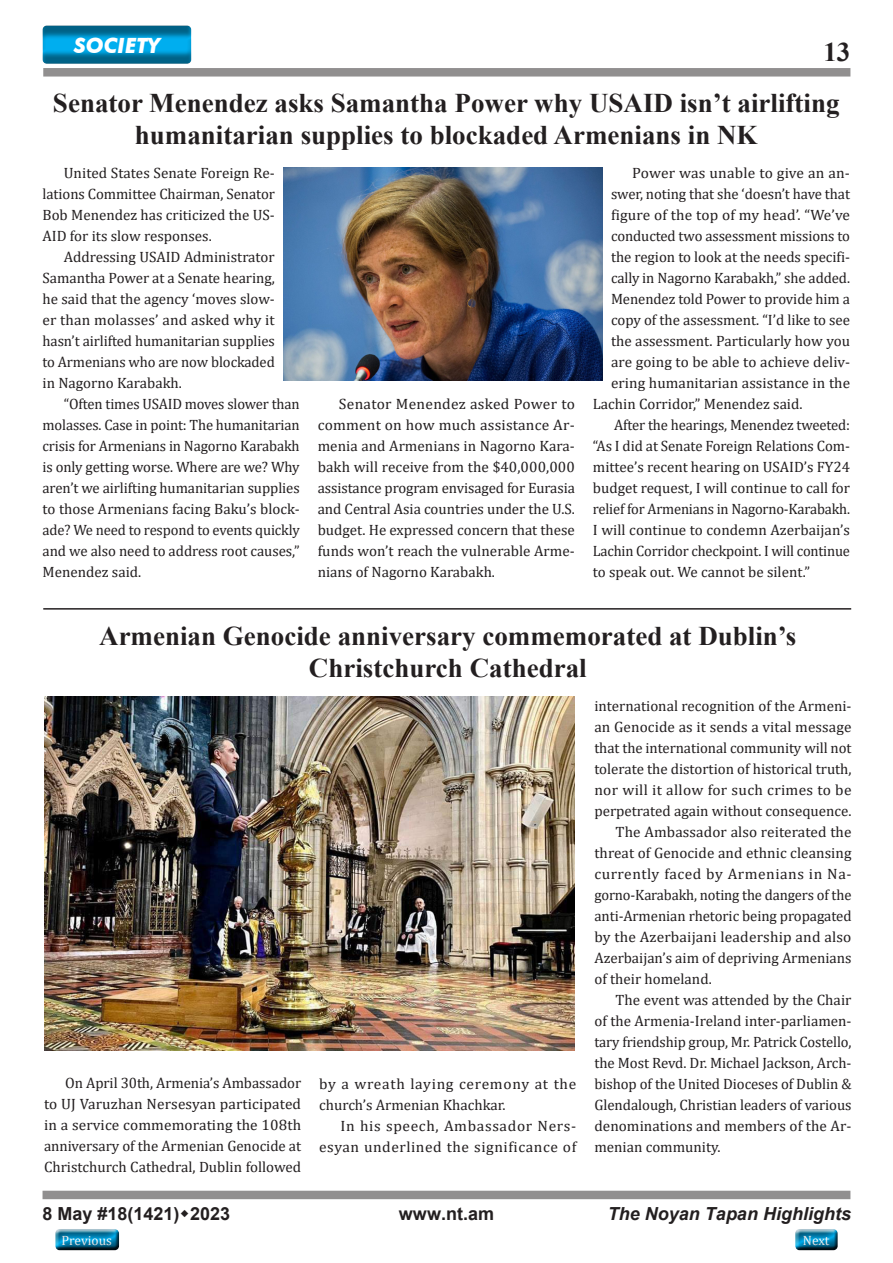
<style>
.page{position:relative;width:893px;height:1263px;background:#fff}
.page>*{position:absolute;margin:0;border:0;box-sizing:border-box;transform-origin:0 0}
.t1{font:700 27px/51px "Times New Roman";color:#231f20}
.t2{font:italic 700 21px "Futura BT";color:#fff}
.t3{font:700 18px "Arial";color:#231f20}
.t4{font:italic 700 18px "Arial";color:#231f20}
.t5{font:15px/21px "Cambria";color:#231f20;text-align:justify}
.t6{font:15px/21px "Cambria";letter-spacing:.035em;color:#231f20;text-align:right}
.t7{font:15px/21px "Cambria";letter-spacing:.025em;color:#231f20}
.t8{font:13.5px "Cambria";color:#fff}
</style>
<div class="page">
<div style="left:792px;top:1228px;width:50px;height:27px;background:#231f20;opacity:.75"></div>
<div style="left:52px;top:1228px;width:72px;height:27px;background:#231f20;opacity:.75"></div>
<div style="left:43px;top:68px;width:807px;height:9px;background:#918f8f"></div>
<div style="left:43px;top:1191px;width:807px;height:8px;background:#918f8f"></div>
<div style="left:41px;top:24px;width:152px;height:41px;background:#231f20;opacity:.5"></div>
<hr style="left:43px;top:608px;width:808px;height:2px;background:#231f20">
<img style="left:44px;top:697px;width:531px;height:353px">
<img style="left:284px;top:168px;width:318px;height:212px">
<h2 class="t2" style="left:74px;top:32px;width:88px">SOCIETY</h2>
<h1 class="t1" style="left:53px;top:25px;width:799px;text-indent:770px">13<br>Senator Menendez asks Samantha Power why USAID isn’t airlifting</h1>
<h1 class="t1" style="left:135px;top:109px;width:624px">humanitarian supplies to blockaded Armenians in NK</h1>
<p class="t5" style="left:43px;top:162px;width:234px;text-indent:21px">United States Senate Foreign Re&shy;lations Committee Chairman, Senator Bob Menendez has criticized the US-AID for its slow responses.</p>
<p class="t5" style="left:43px;top:246px;width:234px;text-indent:21px">Addressing USAID Administrator Samantha Power at a Senate hearing, he said that the agency ‘moves slow&shy;er than molasses’ and asked why it hasn’t airlifted humanitarian supplies to Armenians who are now blockaded in Nagorno Karabakh.</p>
<p class="t5" style="left:43px;top:393px;width:259px;text-indent:21px">“Often times USAID moves slower than molasses. Case in point: The humanitarian crisis for Armenians in Nagorno Karabakh is only getting worse. Where are we? Why aren’t we airlifting humanitarian supplies to those Armenians facing Baku’s block&shy;ade? We need to respond to events quickly and we also need to address root causes,” Menendez said.</p>
<p class="t5" style="left:318px;top:393px;width:259px;text-indent:21px">Senator Menendez asked Power to comment on how much assistance Ar&shy;menia and Armenians in Nagorno Kara&shy;bakh will receive from the $40,000,000 assistance program envisaged for Eurasia and Central Asia countries under the U.S. budget. He expressed concern that these funds won’t reach the vulnerable Arme&shy;nians of Nagorno Karabakh.</p>
<p class="t5" style="left:632px;top:162px;width:219px">Power was unable to give an an-</p>
<p class="t5" style="left:611px;top:183px;width:241px">swer, noting that she ‘doesn’t have that</p>
<p class="t5" style="left:611px;top:204px;width:241px">figure of the top of my head’. “We’ve</p>
<p class="t5" style="left:611px;top:225px;width:240px">conducted two assessment missions to</p>
<p class="t5" style="left:611px;top:246px;width:241px">the region to look at the needs specifi-</p>
<p class="t5" style="left:611px;top:267px;width:241px">cally in Nagorno Karabakh,” she added.</p>
<p class="t5" style="left:611px;top:288px;width:241px">Menendez told Power to provide him a</p>
<p class="t5" style="left:611px;top:309px;width:241px">copy of the assessment. “I’d like to see</p>
<p class="t5" style="left:611px;top:330px;width:241px">the assessment. Particularly how you</p>
<p class="t5" style="left:611px;top:351px;width:241px">are going to be able to achieve deliv-</p>
<p class="t5" style="left:611px;top:372px;width:241px">ering humanitarian assistance in the</p>
<p class="t5" style="left:593px;top:393px;width:211px">Lachin Corridor,” Menendez said.</p>
<p class="t5" style="left:593px;top:414px;width:259px;text-indent:21px">After the hearings, Menendez tweeted: “As I did at Senate Foreign Relations Com&shy;mittee’s recent hearing on USAID’s FY24 budget request, I will continue to call for relief for Armenians in Nagorno-Karabakh.<br>I will continue to condemn Azerbaijan’s Lachin Corridor checkpoint. I will continue to speak out. We cannot be silent.”</p>
<h1 class="t1" style="left:99px;top:619px;width:699px;line-height:32.4px;text-align:center">Armenian Genocide anniversary commemorated at Dublin’s<br>Christchurch Cathedral</h1>
<p class="t5" style="left:44px;top:1072px;width:259px;text-indent:21px">On April 30th, Armenia’s Ambassador to UJ Varuzhan Nersesyan participated in a service commemorating the 108th anniversary of the Armenian Genocide at Christchurch Cathedral, Dublin followed</p>
<p class="t7" style="left:319px;top:1073px;width:259px">by a wreath laying ceremony at the church’s Armenian Khachkar.</p>
<p class="t6" style="left:319px;top:1115px;width:259px">In his speech, Ambassador Ners&shy;esyan underlined the significance of</p>
<p class="t5" style="left:594px;top:695px;width:259px">international recognition of the Armeni&shy;an Genocide as it sends a vital message that the international community will not tolerate the distortion of historical truth, nor will it allow for such crimes to be perpetrated again without consequence.</p>
<p class="t5" style="left:594px;top:821px;width:259px;text-indent:21px">The Ambassador also reiterated the threat of Genocide and ethnic cleansing currently faced by Armenians in Na&shy;gorno-Karabakh, noting the dangers of the anti-Armenian rhetoric being propagated by the Azerbaijani leadership and also Azerbaijan’s aim of depriving Armenians of their homeland.</p>
<p class="t5" style="left:594px;top:989px;width:259px;text-indent:21px">The event was attended by the Chair of the Armenia-Ireland inter-parliamen&shy;tary friendship group, Mr. Patrick Costello, the Most Revd. Dr. Michael Jackson, Arch&shy;bishop of the United Dioceses of Dublin &amp; Glendalough, Christian leaders of various denominations and members of the Ar&shy;menian community.</p>
<p class="t3" style="left:43px;top:1201px;width:189px">8 May #18(1421) 2023</p>
<p class="t3" style="left:399px;top:1201px;width:97px">www.nt.am</p>
<p class="t4" style="left:608px;top:1202px;width:245px">The Noyan Tapan Highlights</p>
<p class="t8" style="left:62px;top:1232px;width:52px">Previous</p>
<p class="t8" style="left:803px;top:1232px;width:28px">Next</p>
</div>
